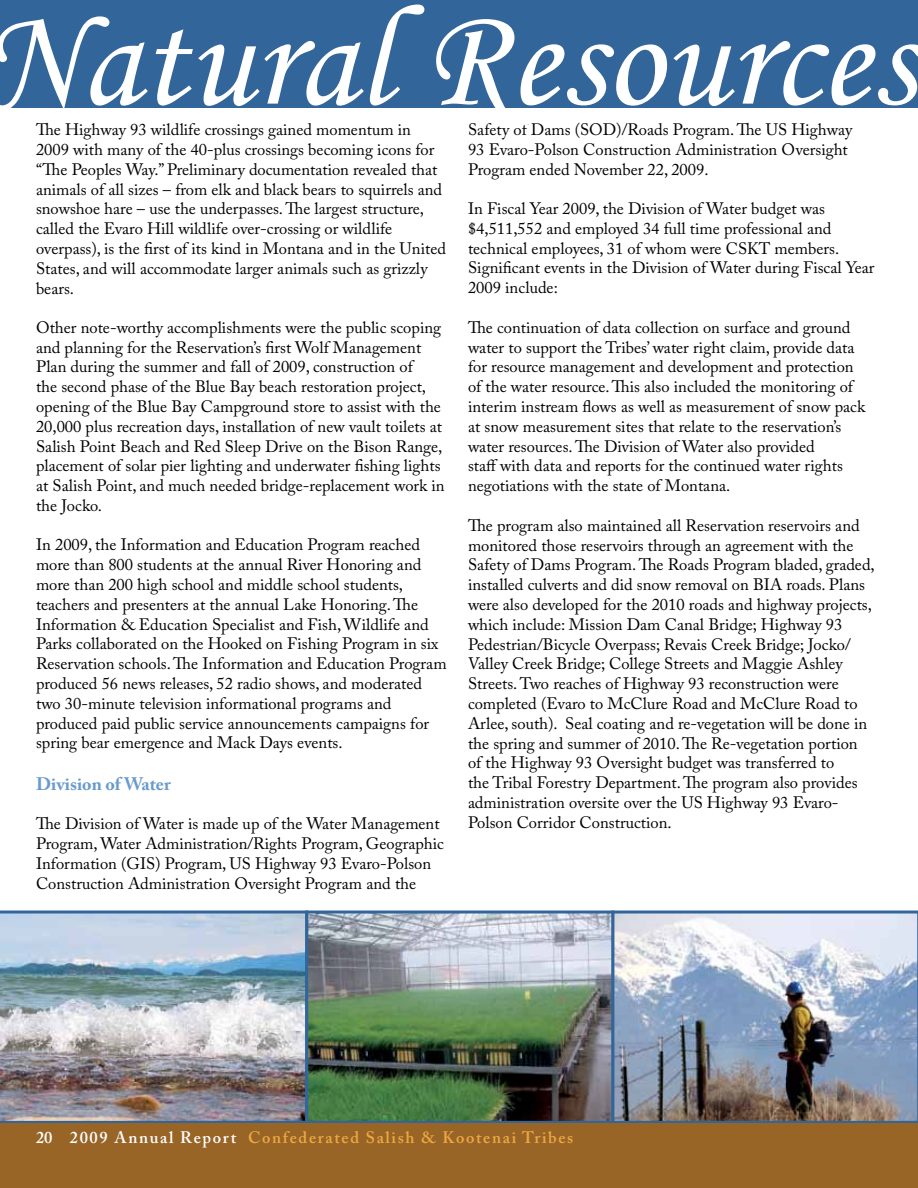
<style>
.page{position:relative;width:918px;height:1188px;background:#fff}
.page>*{position:absolute;margin:0;border:0;box-sizing:border-box;transform-origin:0 0}
.t1{font:144px "Monotype Corsiva";color:#fff}
.t2{font:700 18px "Adobe Caslon Pro";color:#689acc}
.t3{font:16.5px/19.8px "Adobe Caslon Pro";color:#000}
.t4{font:600 16.5px "Adobe Caslon Pro";letter-spacing:.1em;color:#eca842}
.s1{color:#fff}
</style>
<div class="page">
<div style="left:0;top:0;width:918px;height:108px;background:#32669a"></div>
<img style="left:309px;top:914px;width:301px;height:206px">
<img style="left:0;top:910px;width:305px;height:214px">
<img style="left:614px;top:910px;width:304px;height:214px">
<div style="left:305px;top:910px;width:309px;height:214px;border:3px solid #32669a"></div>
<div style="left:0;top:1124px;width:918px;height:64px;background:#996527"></div>
<h1 class="t1" style="left:-21px;top:-28px;width:938px">Natural Resources</h1>
<p class="t3" style="left:468px;top:120px;width:386px">Safety of Dams (SOD)/Roads Program. The US Highway<br>93 Evaro-Polson Construction Administration Oversight<br>Program ended November 22, 2009.</p>
<p class="t3" style="left:468px;top:198px;width:408px">In Fiscal Year 2009, the Division of Water budget was $4,511,552 and employed 34 full time professional and technical employees, 31 of whom were CSKT members.<br>Significant events in the Division of Water during Fiscal Year 2009 include:</p>
<p class="t3" style="left:468px;top:317px;width:399px">The continuation of data collection on surface and ground water to support the Tribes’ water right claim, provide data for resource management and development and protection of the water resource. This also included the monitoring of interim instream flows as well as measurement of snow pack at snow measurement sites that relate to the reservation’s water resources. The Division of Water also provided<br>staff with data and reports for the continued water rights negotiations with the state of Montana.</p>
<p class="t3" style="left:468px;top:515px;width:408px">The program also maintained all Reservation reservoirs and monitored those reservoirs through an agreement with the Safety of Dams Program. The Roads Program bladed, graded, installed culverts and did snow removal on BIA roads. Plans were also developed for the 2010 roads and highway projects, which include: Mission Dam Canal Bridge; Highway 93<br>Pedestrian/Bicycle Overpass; Revais Creek Bridge; Jocko/ Valley Creek Bridge; College Streets and Maggie Ashley Streets. Two reaches of Highway 93 reconstruction were completed (Evaro to McClure Road and McClure Road to Arlee, south). Seal coating and re-vegetation will be done in the spring and summer of 2010. The Re-vegetation portion of the Highway 93 Oversight budget was transferred to<br>the Tribal Forestry Department. The program also provides administration oversite over the US Highway 93 Evaro-Polson Corridor Construction.</p>
<p class="t3" style="left:36px;top:120px;width:411px">The Highway 93 wildlife crossings gained momentum in 2009 with many of the 40-plus crossings becoming icons for “The Peoples Way.” Preliminary documentation revealed that animals of all sizes – from elk and black bears to squirrels and snowshoe hare – use the underpasses. The largest structure, called the Evaro Hill wildlife over-crossing or wildlife overpass), is the first of its kind in Montana and in the United States, and will accommodate larger animals such as grizzly bears.</p>
<p class="t3" style="left:36px;top:317px;width:410px">Other note-worthy accomplishments were the public scoping and planning for the Reservation’s first Wolf Management Plan during the summer and fall of 2009, construction of<br>the second phase of the Blue Bay beach restoration project, opening of the Blue Bay Campground store to assist with the 20,000 plus recreation days, installation of new vault toilets at Salish Point Beach and Red Sleep Drive on the Bison Range, placement of solar pier lighting and underwater fishing lights at Salish Point, and much needed bridge-replacement work in the Jocko.</p>
<p class="t3" style="left:36px;top:535px;width:412px">In 2009, the Information and Education Program reached more than 800 students at the annual River Honoring and more than 200 high school and middle school students, teachers and presenters at the annual Lake Honoring. The Information &amp; Education Specialist and Fish, Wildlife and Parks collaborated on the Hooked on Fishing Program in six Reservation schools. The Information and Education Program produced 56 news releases, 52 radio shows, and moderated two 30-minute television informational programs and produced paid public service announcements campaigns for spring bear emergence and Mack Days events.</p>
<p class="t2" style="left:36px;top:773px;width:136px">Division of Water</p>
<p class="t3" style="left:36px;top:814px;width:409px">The Division of Water is made up of the Water Management Program, Water Administration/Rights Program, Geographic Information (GIS) Program, US Highway 93 Evaro-Polson Construction Administration Oversight Program and the</p>
<p class="t4" style="left:36px;top:1127px;width:539px"><span class="s1">20 2009 Annual Report</span> Confederated Salish &amp; Kootenai Tribes</p>
</div>
